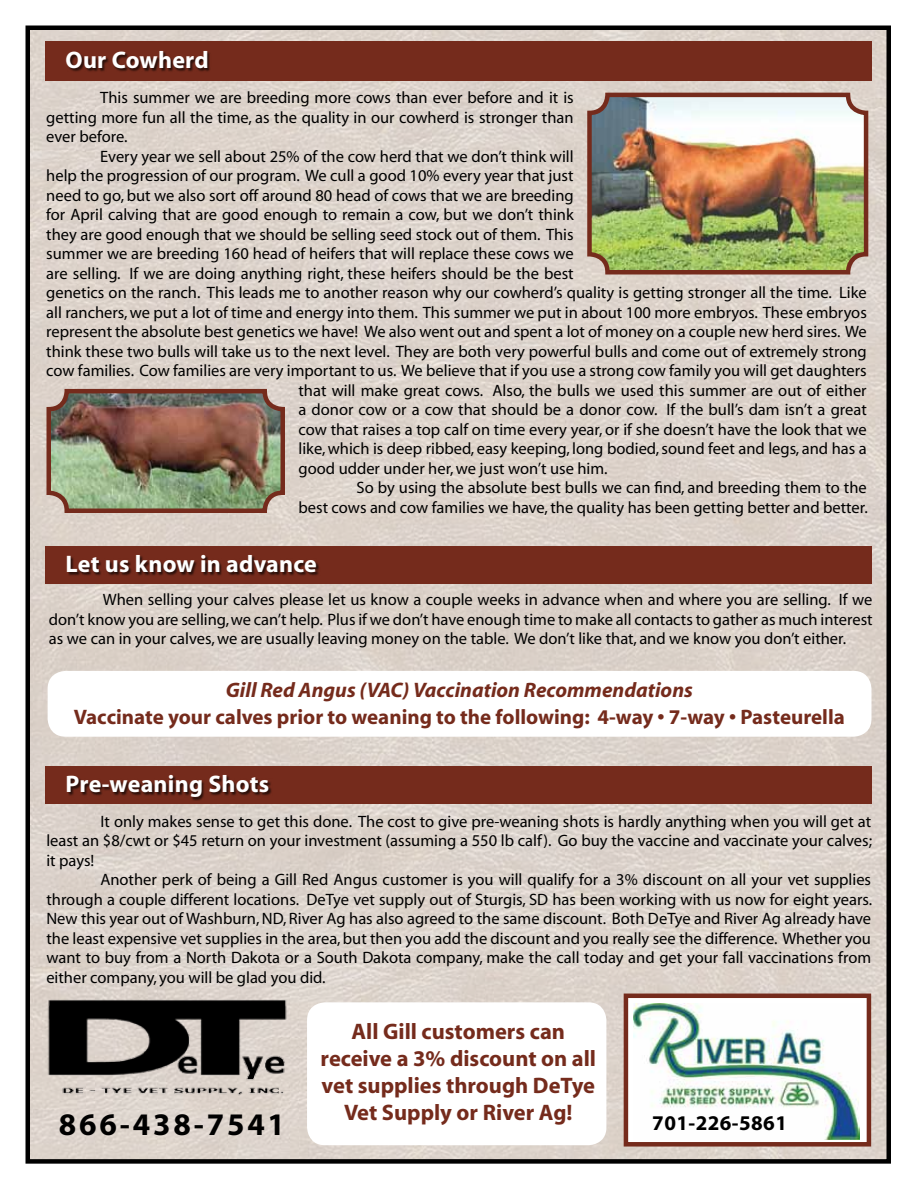
<style>
.page{position:relative;width:918px;height:1188px;background:#fff}
.page>*{position:absolute;margin:0;border:0;box-sizing:border-box;transform-origin:0 0}
.t1{font:700 31.5px "Myriad";letter-spacing:.09em;color:#000}
.t2{font:700 24px "Myriad";letter-spacing:.01em;color:#fff}
.t3{font:700 22.5px/27px "Myriad";color:#752b1c;text-align:center}
.t4{font:700 21px "Myriad";color:#752b1c}
.t5{font:italic 700 21px "Myriad";color:#752b1c}
.t6{font:700 21px "Myriad";letter-spacing:.02em;color:#000}
.t7{font:16.5px/19.5px "Myriad";color:#000;text-align:justify}
</style>
<div class="page">
<img style="left:31px;top:31px;width:855px;height:1128px">
<img style="left:49px;top:391px;width:234px;height:120px">
<div style="left:46px;top:389px;width:239px;height:124px;border:4px solid #752b1c;border-radius:18px"></div>
<img style="left:590px;top:95px;width:276px;height:177px">
<div style="left:587px;top:93px;width:281px;height:182px;border:4px solid #752b1c;border-radius:18px"></div>
<div style="left:45px;top:41px;width:827px;height:40px;background:#752b1c"></div>
<div style="left:67px;top:52px;width:144px;height:21px;background:#000;opacity:.65"></div>
<div style="left:45px;top:766px;width:827px;height:38px;background:#752b1c"></div>
<div style="left:48px;top:671px;width:824px;height:66px;background:#fff;border-radius:18px"></div>
<div style="left:307px;top:1002px;width:299px;height:143px;background:#fff;border-radius:18px"></div>
<img style="left:31px;top:987px;width:272px;height:115px">
<div style="left:626px;top:996px;width:243px;height:148px;background:#fff"></div>
<img style="left:634px;top:1004px;width:225px;height:135px">
<div style="left:624px;top:994px;width:247px;height:153px;border:4px solid #752b1c"></div>
<div style="left:68px;top:775px;width:205px;height:26px;background:#000;opacity:.65"></div>
<div style="left:45px;top:546px;width:827px;height:38px;background:#752b1c"></div>
<div style="left:68px;top:556px;width:253px;height:21px;background:#000;opacity:.65"></div>
<div style="left:26px;top:26px;width:865px;height:1138px;border:4px solid #000"></div>
<h2 class="t2" style="left:66px;top:48px;width:145px">Our Cowherd</h2>
<p class="t7" style="left:46px;top:89px;width:529px;text-indent:54px">This summer we are breeding more cows than ever before and it is getting more fun all the time, as the quality in our cowherd is stronger than ever before.</p>
<p class="t7" style="left:100px;top:147px;width:475px">Every year we sell about 25% of the cow herd that we don’t think will</p>
<p class="t7" style="left:46px;top:167px;width:529px">help the progression of our program. We cull a good 10% every year that just</p>
<p class="t7" style="left:46px;top:186px;width:529px">need to go, but we also sort off around 80 head of cows that we are breeding</p>
<p class="t7" style="left:46px;top:206px;width:529px">for April calving that are good enough to remain a cow, but we don’t think</p>
<p class="t7" style="left:46px;top:225px;width:529px">they are good enough that we should be selling seed stock out of them. This</p>
<p class="t7" style="left:46px;top:245px;width:529px">summer we are breeding 160 head of heifers that will replace these cows we</p>
<p class="t7" style="left:46px;top:264px;width:529px">are selling. If we are doing anything right, these heifers should be the best</p>
<p class="t7" style="left:46px;top:284px;width:822px">genetics on the ranch. This leads me to another reason why our cowherd’s quality is getting stronger all the time. Like</p>
<p class="t7" style="left:46px;top:303px;width:822px">all ranchers, we put a lot of time and energy into them. This summer we put in about 100 more embryos. These embryos</p>
<p class="t7" style="left:46px;top:323px;width:822px">represent the absolute best genetics we have! We also went out and spent a lot of money on a couple new herd sires. We</p>
<p class="t7" style="left:46px;top:342px;width:822px">think these two bulls will take us to the next level. They are both very powerful bulls and come out of extremely strong</p>
<p class="t7" style="left:46px;top:362px;width:822px">cow families. Cow families are very important to us. We believe that if you use a strong cow family you will get daughters</p>
<p class="t7" style="left:298px;top:381px;width:570px">that will make great cows. Also, the bulls we used this summer are out of either</p>
<p class="t7" style="left:298px;top:401px;width:570px">a donor cow or a cow that should be a donor cow. If the bull’s dam isn’t a great</p>
<p class="t7" style="left:298px;top:420px;width:570px">cow that raises a top calf on time every year, or if she doesn’t have the look that we</p>
<p class="t7" style="left:298px;top:440px;width:570px">like, which is deep ribbed, easy keeping, long bodied, sound feet and legs, and has a</p>
<p class="t7" style="left:298px;top:459px;width:311px">good udder under her, we just won’t use him.</p>
<p class="t7" style="left:357px;top:479px;width:512px">So by using the absolute best bulls we can find, and breeding them to the</p>
<p class="t7" style="left:298px;top:498px;width:571px">best cows and cow families we have, the quality has been getting better and better.</p>
<h2 class="t2" style="left:66px;top:552px;width:253px">Let us know in advance</h2>
<p class="t7" style="left:49px;top:591px;width:825px;text-indent:54px">When selling your calves please let us know a couple weeks in advance when and where you are selling. If we don’t know you are selling, we can’t help. Plus if we don’t have enough time to make all contacts to gather as much interest as we can in your calves, we are usually leaving money on the table. We don’t like that, and we know you don’t either.</p>
<p class="t5" style="left:226px;top:679px;width:469px">Gill Red Angus (VAC) Vaccination Recommendations</p>
<p class="t4" style="left:74px;top:706px;width:772px">Vaccinate your calves prior to weaning to the following: 4-way • 7-way • Pasteurella</p>
<h2 class="t2" style="left:66px;top:772px;width:205px">Pre-weaning Shots</h2>
<p class="t7" style="left:46px;top:812px;width:827px;text-indent:54px">It only makes sense to get this done. The cost to give pre-weaning shots is hardly anything when you will get at least an $8/cwt or $45 return on your investment (assuming a 550 lb calf). Go buy the vaccine and vaccinate your calves; it pays!</p>
<p class="t7" style="left:46px;top:871px;width:827px;text-indent:54px">Another perk of being a Gill Red Angus customer is you will qualify for a 3% discount on all your vet supplies through a couple different locations. DeTye vet supply out of Sturgis, SD has been working with us now for eight years.<br>New this year out of Washburn, ND, River Ag has also agreed to the same discount. Both DeTye and River Ag already have the least expensive vet supplies in the area, but then you add the discount and you really see the difference. Whether you want to buy from a North Dakota or a South Dakota company, make the call today and get your fall vaccinations from either company, you will be glad you did.</p>
<h3 class="t3" style="left:321px;top:1019px;width:277px">All Gill customers can receive a 3% discount on all vet supplies through DeTye<br>Vet Supply or River Ag!</h3>
<h1 class="t1" style="left:59px;top:1108px;width:228px">866-438-7541</h1>
<p class="t6" style="left:652px;top:1112px;width:136px">701-226-5861</p>
</div>
